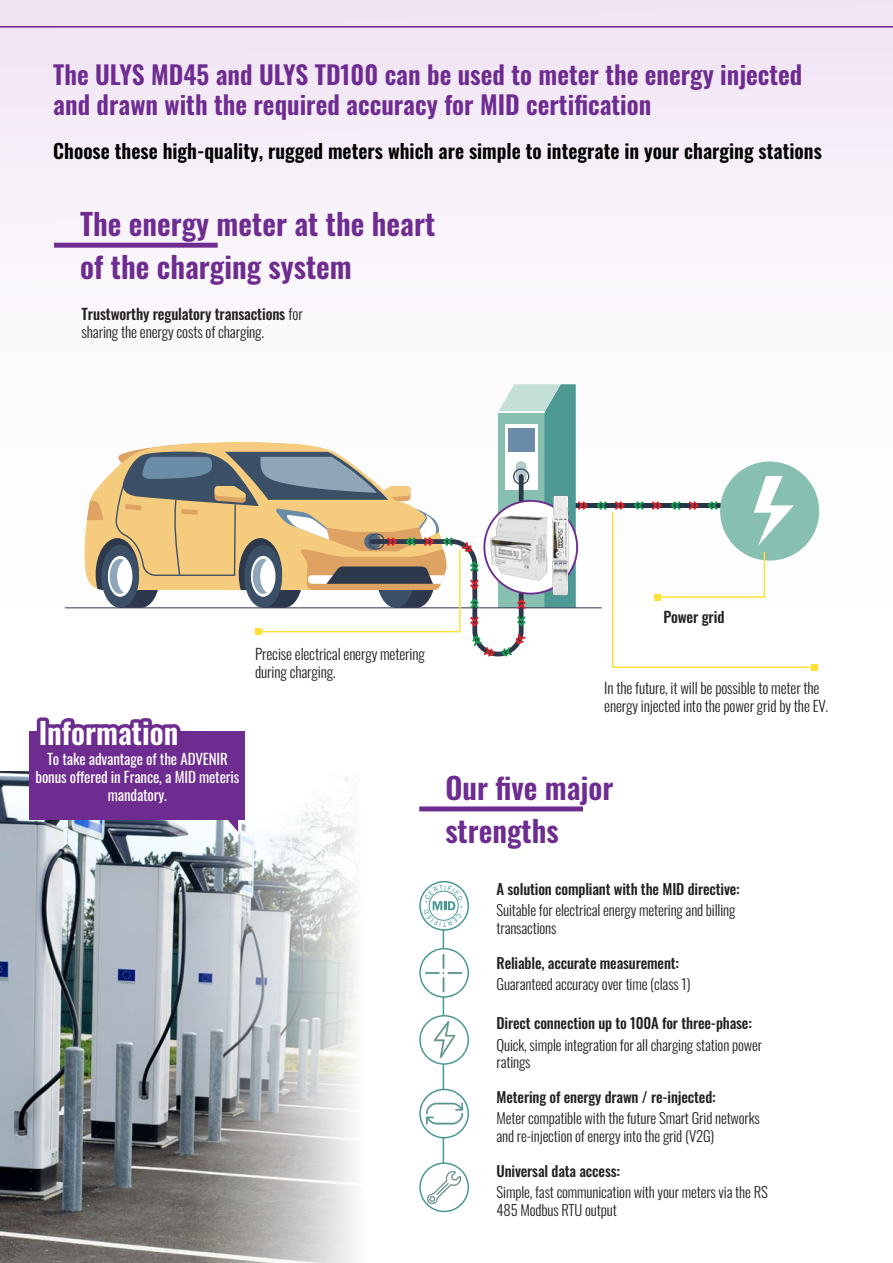
<style>
.page{position:relative;width:893px;height:1263px;background:#fff}
.page>*{position:absolute;margin:0;border:0;box-sizing:border-box;transform-origin:0 0}
.t1{font:600 29.7px/42.9px "Oswald";color:#6e2c91}
.t2{font:600 29.7px "Oswald";color:#fff}
.t3{font:600 25.5px/30.6px "Oswald";color:#6e2c91}
.t4{font:600 19.8px "Oswald";color:#000}
.t5{font:300 15px/18px "Oswald";letter-spacing:-.01em;color:#231f20}
.t6{font:15px/18px "Oswald";letter-spacing:-.01em;color:#fff;text-align:center}
.t7{font:500 15px "Oswald";letter-spacing:-.01em;color:#231f20}
.t8{font:300 14.7px/17.7px "Oswald";letter-spacing:-.01em;color:#231f20}
.t9{font:500 14.7px "Oswald";letter-spacing:-.01em;color:#231f20}
.s1{font-weight:500}
</style>
<div class="page">
<div style="left:0;top:0;width:893px;height:730px;background:linear-gradient(to bottom,#f3e8f6,#fff)"></div>
<div style="left:54px;top:243px;width:164px;height:5px;background:#6e2c91"></div>
<img style="left:0;top:771px;width:192px;height:492px">
<svg style="left:192px;top:777px;width:391px;height:486px"></svg>
<div style="left:419px;top:806px;width:164px;height:5px;background:#6e2c91"></div>
<hr style="left:443px;top:909px;width:1px;height:278px;background:#499894">
<svg style="left:420px;top:949px;width:48px;height:48px"></svg>
<div style="left:419px;top:948px;width:50px;height:50px;border:2px solid #499894;border-radius:50%"></div>
<svg style="left:420px;top:882px;width:48px;height:48px"></svg>
<div style="left:419px;top:881px;width:50px;height:50px;border:2px solid #499894;border-radius:50%"></div>
<svg style="left:420px;top:1089px;width:48px;height:49px"></svg>
<div style="left:419px;top:1089px;width:50px;height:49px;border:2px solid #499894;border-radius:50%"></div>
<svg style="left:420px;top:1016px;width:48px;height:48px"></svg>
<div style="left:419px;top:1015px;width:50px;height:50px;border:2px solid #499894;border-radius:50%"></div>
<svg style="left:420px;top:1163px;width:48px;height:48px"></svg>
<div style="left:419px;top:1162px;width:50px;height:50px;border:2px solid #499894;border-radius:50%"></div>
<img style="left:425px;top:954px;width:37px;height:37px">
<img style="left:426px;top:1022px;width:36px;height:36px">
<img style="left:426px;top:1095px;width:36px;height:36px">
<div style="left:30px;top:731px;width:215px;height:88px;background:#6e2c91"></div>
<svg style="left:227px;top:819px;width:11px;height:13px"></svg>
<hr style="left:0;top:26px;width:893px;height:2px;background:#6e2c91">
<svg style="left:33px;top:690px;width:151px;height:41px"></svg>
<div style="left:573px;top:503px;width:151px;height:5px;background:#25354b"></div>
<hr style="left:65px;top:607px;width:537px;height:1px;background:#333859">
<div style="left:720px;top:461px;width:99px;height:100px;background:#87bfb0;border-radius:50%"></div>
<svg style="left:596px;top:476px;width:221px;height:194px"></svg>
<svg style="left:87px;top:384px;width:501px;height:273px"></svg>
<img style="left:428px;top:1171px;width:32px;height:32px">
<svg style="left:424px;top:885px;width:39px;height:41px"></svg>
<p class="t3" style="left:53px;top:61px;width:751px">The ULYS MD45 and ULYS TD100 can be used to meter the energy injected and drawn with the required accuracy for MID certification</p>
<p class="t4" style="left:53px;top:141px;width:770px">Choose these high-quality, rugged meters which are simple to integrate in your charging stations</p>
<p class="t1" style="left:80px;top:205px;width:357px">The energy meter at the heart of the charging system</p>
<p class="t5" style="left:82px;top:303px;width:223px"><span class="s1">Trustworthy regulatory transactions</span> for sharing the energy costs of charging.</p>
<p class="t2" style="left:39px;top:718px;width:141px">Information</p>
<p class="t6" style="left:35px;top:748px;width:205px">To take advantage of the ADVENIR bonus offered in France, a MID meteris mandatory.</p>
<p class="t5" style="left:255px;top:643px;width:171px">Precise electrical energy metering during charging.</p>
<p class="t7" style="left:663px;top:609px;width:62px">Power grid</p>
<p class="t5" style="left:604px;top:677px;width:225px">In the future, it will be possible to meter the energy injected into the power grid by the EV.</p>
<p class="t1" style="left:445px;top:768px;width:170px">Our five major strengths</p>
<p class="t9" style="left:497px;top:881px;width:245px">A solution compliant with the MID directive:</p>
<p class="t8" style="left:497px;top:900px;width:240px">Suitable for electrical energy metering and billing transactions</p>
<p class="t9" style="left:497px;top:955px;width:184px">Reliable, accurate measurement:</p>
<p class="t8" style="left:497px;top:974px;width:196px">Guaranteed accuracy over time (class 1)</p>
<p class="t9" style="left:497px;top:1015px;width:257px">Direct connection up to 100A for three-phase:</p>
<p class="t8" style="left:497px;top:1034px;width:267px">Quick, simple integration for all charging station power ratings</p>
<p class="t9" style="left:497px;top:1089px;width:221px">Metering of energy drawn / re-injected:</p>
<p class="t8" style="left:497px;top:1108px;width:265px">Meter compatible with the future Smart Grid networks and re-injection of energy into the grid (V2G)</p>
<p class="t9" style="left:497px;top:1163px;width:125px">Universal data access:</p>
<p class="t8" style="left:497px;top:1181px;width:273px">Simple, fast communication with your meters via the RS<br>485 Modbus RTU output</p>
</div>
